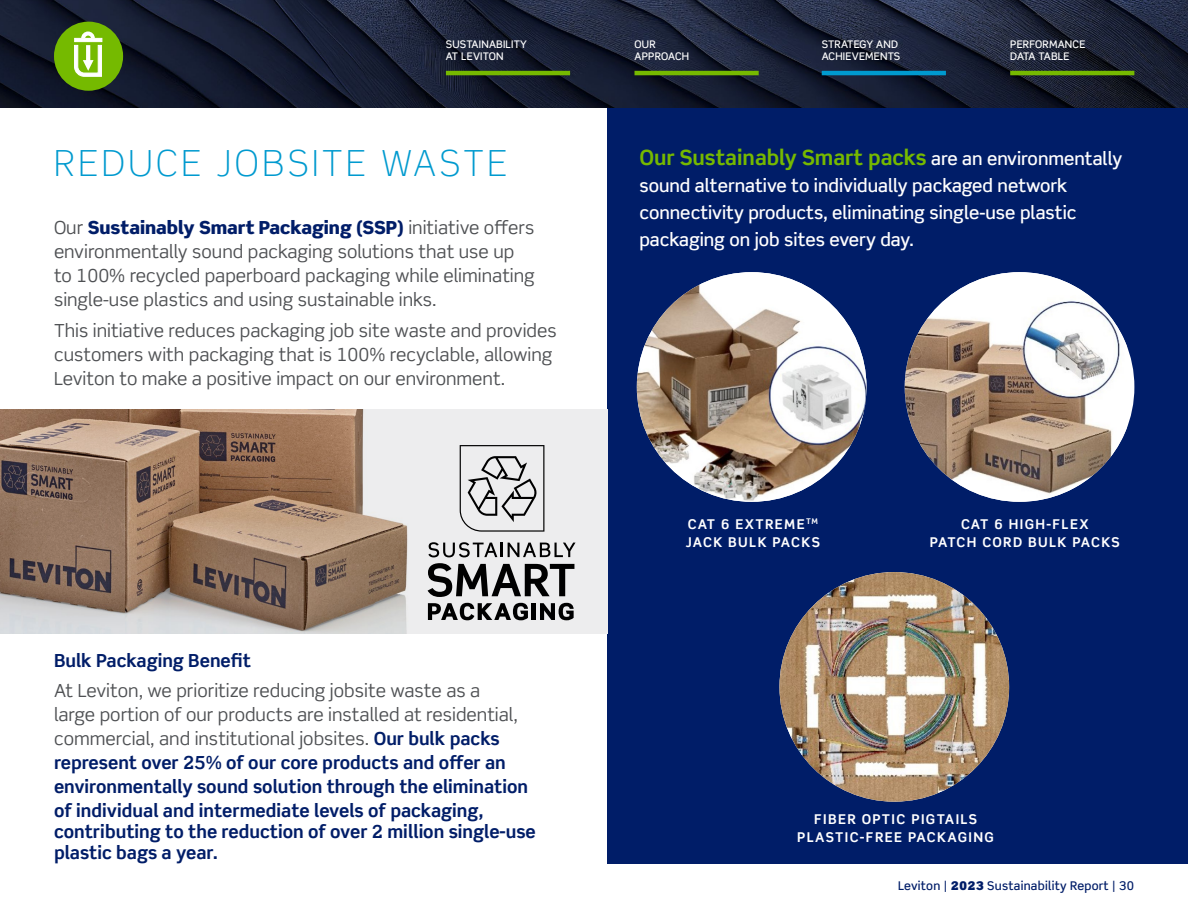
<style>
.page{position:relative;width:1188px;height:918px;background:#fff}
.page>*{position:absolute;margin:0;border:0;box-sizing:border-box;transform-origin:0 0}
.t1{font:300 36px "Scene Std";letter-spacing:.1em;color:#009acf}
.t2{font:700 21px "Scene Std";color:#76b900}
.t3{font:700 18px/24px "Scene Std";color:#001d68}
.t4{font:18px/24px "Scene Std";color:#4e5053}
.t5{font:500 18px/27px "Scene Std";color:#fff}
.t6{font:700 13.5px/18px "Scene Std";letter-spacing:.1em;color:#fff;text-align:center}
.t7{font:500 12px "Scene Std";letter-spacing:.02em;color:#001d68}
.t8{font:500 10.5px/12.6px "Scene Std";letter-spacing:.02em;color:#fff}
.s1{font-weight:900;color:#001d68}
.s2{font-weight:400;color:#4e5053}
.s3{font-weight:500;font-size:18px;color:#fff}
.s4{font-weight:900}
</style>
<div class="page">
<img style="left:0;top:0;width:1188px;height:108px">
<hr style="left:446px;top:71px;width:124px;height:4px;background:#76b900">
<hr style="left:634px;top:71px;width:125px;height:4px;background:#76b900">
<hr style="left:822px;top:71px;width:124px;height:4px;background:#009acf">
<hr style="left:1010px;top:71px;width:124px;height:4px;background:#76b900">
<div style="left:608px;top:108px;width:580px;height:756px;background:#001d68"></div>
<img style="left:637px;top:272px;width:229px;height:230px;border-radius:115px">
<img style="left:779px;top:572px;width:230px;height:230px;border-radius:115px">
<img style="left:905px;top:272px;width:222px;height:230px">
<div style="left:0;top:410px;width:608px;height:224px;background:#ededee"></div>
<svg style="left:460px;top:445px;width:84px;height:87px"></svg>
<svg style="left:428px;top:542px;width:148px;height:15px"></svg>
<svg style="left:428px;top:603px;width:100px;height:17px"></svg>
<hr style="left:532px;top:603px;width:4px;height:17px;background:#000">
<svg style="left:540px;top:603px;width:34px;height:17px"></svg>
<svg style="left:428px;top:563px;width:146px;height:34px"></svg>
<img style="left:0;top:410px;width:408px;height:224px">
<div style="left:54px;top:22px;width:69px;height:69px;background:#75ba00;border-radius:50%"></div>
<svg style="left:74px;top:32px;width:28px;height:45px"></svg>
<p class="t8" style="left:446px;top:38px;width:83px">SUSTAINABILITY<br>AT LEVITON</p>
<p class="t8" style="left:634px;top:38px;width:56px">OUR<br>APPROACH</p>
<p class="t8" style="left:822px;top:38px;width:80px">STRATEGY AND<br>ACHIEVEMENTS</p>
<p class="t8" style="left:1010px;top:38px;width:77px">PERFORMANCE<br>DATA TABLE</p>
<h1 class="t1" style="left:54px;top:141px;width:455px">REDUCE JOBSITE WASTE</h1>
<p class="t4" style="left:54px;top:216px;width:482px">Our <span class="s1">Sustainably Smart Packaging (SSP)</span> initiative offers environmentally sound packaging solutions that use up to 100% recycled paperboard packaging while eliminating single-use plastics and using sustainable inks.</p>
<p class="t4" style="left:54px;top:318px;width:504px">This initiative reduces packaging job site waste and provides customers with packaging that is 100% recyclable, allowing<br>Leviton to make a positive impact on our environment.</p>
<p class="t3" style="left:54px;top:648px;width:198px">Bulk Packaging Benefit</p>
<p class="t3" style="left:54px;top:679px;width:476px"><span class="s2">At Leviton, we prioritize reducing jobsite waste as a<br>large portion of our products are installed at residential, commercial, and institutional jobsites.</span> Our bulk packs represent over 25% of our core products and offer an environmentally sound solution through the elimination of individual and intermediate levels of packaging,</p>
<p class="t3" style="left:54px;top:821px;width:483px;line-height:21px">contributing to the reduction of over 2 million single-use plastic bags a year.</p>
<p class="t2" style="left:639px;top:144px;width:485px">Our Sustainably Smart packs <span class="s3">are an environmentally</span></p>
<p class="t5" style="left:639px;top:172px;width:439px">sound alternative to individually packaged network connectivity products, eliminating single-use plastic packaging on job sites every day.</p>
<p class="t6" style="left:686px;top:515px;width:136px;text-align:left">CAT 6 EXTREME<sup>TM<br></sup>JACK BULK PACKS</p>
<p class="t6" style="left:930px;top:515px;width:191px">CAT 6 HIGH-FLEX<br>PATCH CORD BULK PACKS</p>
<p class="t6" style="left:797px;top:810px;width:198px">FIBER OPTIC PIGTAILS<br>PLASTIC-FREE PACKAGING</p>
<p class="t7" style="left:898px;top:878px;width:237px">Leviton | <span class="s4">2023</span> Sustainability Report | 30</p>
</div>
